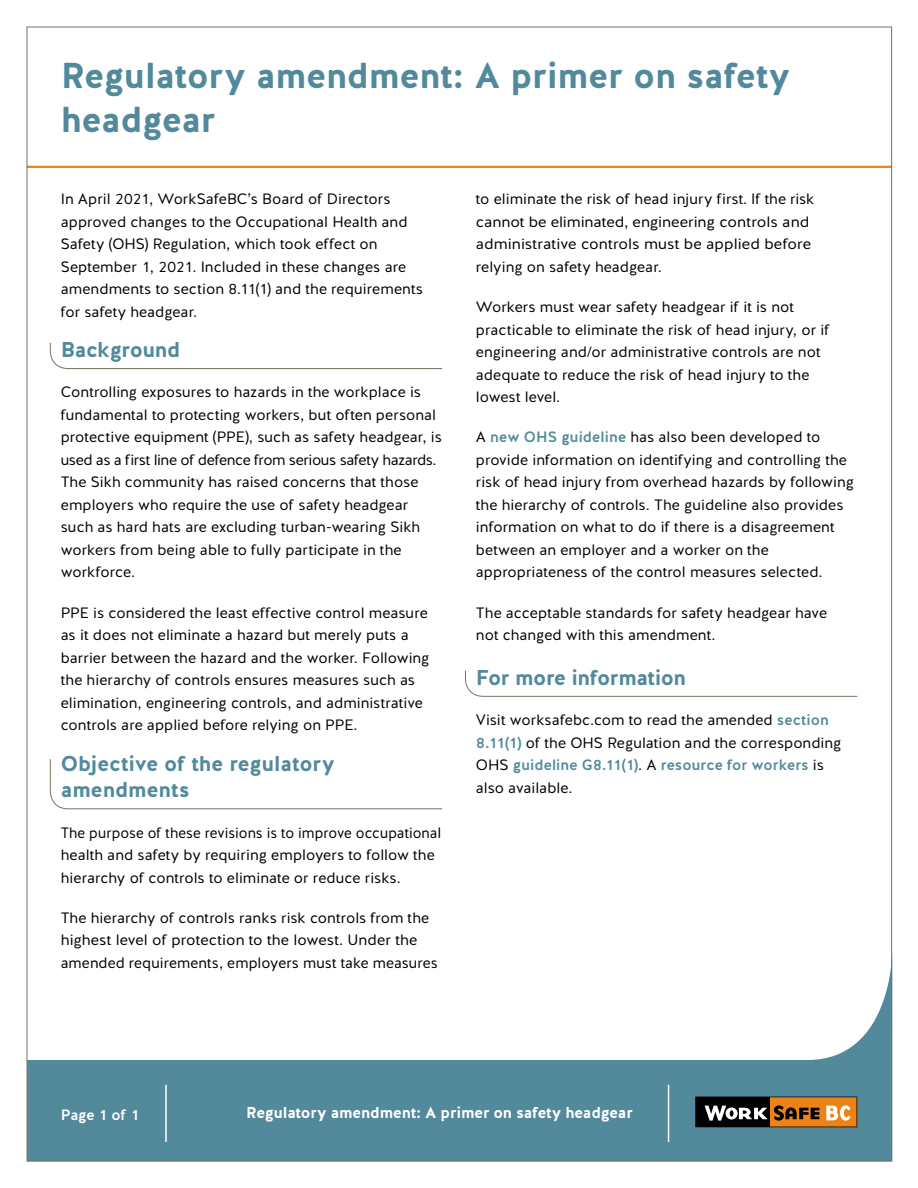
<style>
.page{position:relative;width:918px;height:1188px;background:#fff}
.page>*{position:absolute;margin:0;border:0;box-sizing:border-box;transform-origin:0 0}
.t1{font:36px/43.5px "Work Safe BC Halis R Bold";letter-spacing:-.01em;color:#528a9b}
.t2{font:21.45px/26.8px "Work Safe BC Halis R Bold";letter-spacing:-.01em;color:#528a9b}
.t3{font:15.75px "Work Safe BC Halis R Bold";letter-spacing:-.01em;color:#fff}
.t4{font:15px/22.5px "Work Safe BC Halis R Book";letter-spacing:.005em;color:#000}
.t5{font:15px/22.5px "Work Safe BC Halis R Book";letter-spacing:.005em;color:#000;scale:.95 1}
.t6{font:15px "Work Safe BC Halis R Medium";letter-spacing:.005em;color:#528a9b}
.t7{font:15px "Work Safe BC Halis R Medium";letter-spacing:-.02em;color:#fff}
.s1{font-family:"Work Safe BC Halis R Medium";color:#528a9b}
.s2{font-family:"Work Safe BC Halis R Book";color:#000}
</style>
<div class="page">
<svg style="left:29px;top:975px;width:861px;height:184px;fill:#528a9b"></svg>
<svg style="left:695px;top:1097px;width:162px;height:30px;background:#84592d"></svg>
<hr style="left:668px;top:1085px;width:1px;height:57px;background:#fff">
<hr style="left:165px;top:1085px;width:2px;height:57px;background:#fff">
<hr style="left:27px;top:166px;width:865px;height:2px;background:#ed8316">
<svg style="left:50px;top:342px;width:393px;height:27px"></svg>
<svg style="left:50px;top:759px;width:393px;height:51px"></svg>
<svg style="left:465px;top:670px;width:393px;height:27px"></svg>
<h1 class="t1" style="left:61px;top:55px;width:731px">Regulatory amendment: A primer on safety headgear</h1>
<p class="t4" style="left:61px;top:188px;width:364px">In April 2021, WorkSafeBC’s Board of Directors approved changes to the Occupational Health and Safety (OHS) Regulation, which took effect on September 1, 2021. Included in these changes are amendments to section 8.11(1) and the requirements for safety headgear.</p>
<h2 class="t2" style="left:61px;top:337px;width:121px">Background</h2>
<p class="t4" style="left:61px;top:381px;width:383px">Controlling exposures to hazards in the workplace is fundamental to protecting workers, but often personal protective equipment (PPE), such as safety headgear, is used as a first line of defence from serious safety hazards.<br>The Sikh community has raised concerns that those employers who require the use of safety headgear such as hard hats are excluding turban-wearing Sikh workers from being able to fully participate in the workforce.</p>
<p class="t4" style="left:61px;top:602px;width:370px">PPE is considered the least effective control measure as it does not eliminate a hazard but merely puts a barrier between the hazard and the worker. Following the hierarchy of controls ensures measures such as elimination, engineering controls, and administrative controls are applied before relying on PPE.</p>
<h2 class="t2" style="left:61px;top:750px;width:276px">Objective of the regulatory amendments</h2>
<p class="t5" style="left:61px;top:821px;width:402px">The purpose of these revisions is to improve occupational health and safety by requiring employers to follow the hierarchy of controls to eliminate or reduce risks.</p>
<p class="t4" style="left:61px;top:907px;width:379px">The hierarchy of controls ranks risk controls from the highest level of protection to the lowest. Under the amended requirements, employers must take measures</p>
<p class="t4" style="left:476px;top:188px;width:340px">to eliminate the risk of head injury first. If the risk cannot be eliminated, engineering controls and administrative controls must be applied before relying on safety headgear.</p>
<p class="t4" style="left:476px;top:296px;width:355px">Workers must wear safety headgear if it is not practicable to eliminate the risk of head injury, or if engineering and/or administrative controls are not adequate to reduce the risk of head injury to the lowest level.</p>
<p class="t4" style="left:476px;top:426px;width:380px">A <span class="s1">new OHS guideline</span> has also been developed to provide information on identifying and controlling the risk of head injury from overhead hazards by following the hierarchy of controls. The guideline also provides information on what to do if there is a disagreement between an employer and a worker on the appropriateness of the control measures selected.</p>
<p class="t4" style="left:476px;top:602px;width:353px">The acceptable standards for safety headgear have not changed with this amendment.</p>
<h2 class="t2" style="left:476px;top:664px;width:212px">For more information</h2>
<p class="t4" style="left:476px;top:709px;width:367px">Visit worksafebc.com to read the amended <span class="s1">section<br>8.11(1)</span> of the OHS Regulation and the corresponding</p>
<p class="t6" style="left:476px;top:755px;width:350px"><span class="s2">OHS</span> guideline G8.11(1)<span class="s2">. A</span> resource for workers <span class="s2">is</span></p>
<p class="t4" style="left:476px;top:777px;width:98px">also available.</p>
<p class="t7" style="left:61px;top:1106px;width:80px">Page 1 of 1</p>
<p class="t3" style="left:246px;top:1103px;width:388px">Regulatory amendment: A primer on safety headgear</p>
</div>
